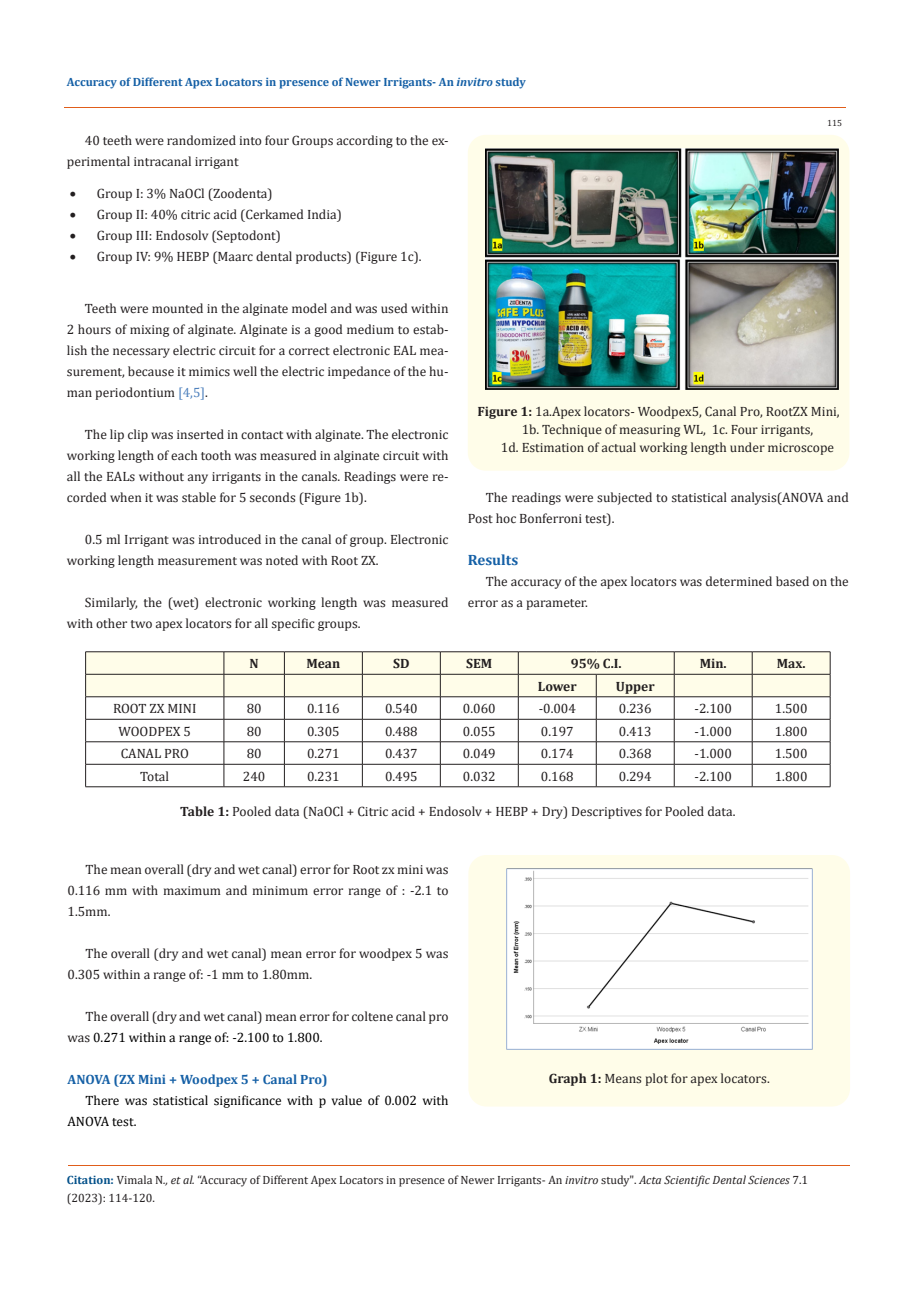
<style>
.page{position:relative;width:917px;height:1296px;background:#fff}
.page>*{position:absolute;margin:0;border:0;box-sizing:border-box;transform-origin:0 0}
.t1{font:700 15px "Cambria";color:#1560a6}
.t2{font:13.5px/21px "Cambria";color:#231f20}
.t3{font:13.5px/21px "Cambria";color:#000}
.t4{font:700 13.5px "Cambria";color:#231f20}
.t5{font:700 13.5px "Cambria";color:#1560a6}
.t6{font:12px/18px "Cambria";color:#231f20}
.t7{font:700 12px "Cambria";color:#1560a6}
.t8{font:9px "Cambria";color:#231f20}
.s1{font-style:italic}
.s2{color:#4f81bd}
.s3{font-weight:700}
.s4{color:#000}
.s5{font-weight:700;color:#035089}
</style>
<div class="page">
<svg style="left:85px;top:652px;width:745px;height:135px"></svg>
<hr style="left:85px;top:787px;width:139px;height:1px;background:#231f20">
<hr style="left:224px;top:787px;width:60px;height:1px;background:#231f20">
<hr style="left:284px;top:787px;width:78px;height:1px;background:#231f20">
<hr style="left:362px;top:787px;width:78px;height:1px;background:#231f20">
<hr style="left:440px;top:787px;width:78px;height:1px;background:#231f20">
<hr style="left:518px;top:787px;width:78px;height:1px;background:#231f20">
<hr style="left:596px;top:787px;width:78px;height:1px;background:#231f20">
<hr style="left:674px;top:787px;width:78px;height:1px;background:#231f20">
<hr style="left:752px;top:787px;width:78px;height:1px;background:#231f20">
<div style="left:468px;top:855px;width:382px;height:252px;background:#fffde9;border-radius:18px"></div>
<img style="left:506px;top:869px;width:306px;height:180px">
<div style="left:468px;top:135px;width:381px;height:336px;background:#fffde9;border-radius:18px"></div>
<img style="left:485px;top:149px;width:353px;height:240px">
<hr style="left:64px;top:108px;width:781px;height:1px;background:#e05d1a">
<hr style="left:68px;top:1166px;width:781px;height:1px;background:#e05d1a">
<p class="t7" style="left:67px;top:73px;width:460px">Accuracy of Different Apex Locators in presence of Newer Irrigants- An <span class="s1">invitro</span> study</p>
<p class="t2" style="left:67px;top:130px;width:383px;text-indent:18px">40 teeth were randomized into four Groups according to the ex&shy;perimental intracanal irrigant</p>
<p class="t2" style="left:70px;top:183px;width:204px">• Group I: 3% NaOCl (Zoodenta)</p>
<p class="t2" style="left:70px;top:204px;width:273px">• Group II: 40% citric acid (Cerkamed India)</p>
<p class="t2" style="left:70px;top:225px;width:212px">• Group III: Endosolv (Septodont)</p>
<p class="t2" style="left:70px;top:246px;width:353px">• Group IV: 9% HEBP (Maarc dental products) (Figure 1c).</p>
<p class="t8" style="left:827px;top:118px;width:16px">115</p>
<p class="t2" style="left:67px;top:298px;width:383px;text-align:justify;text-indent:18px">Teeth were mounted in the alginate model and was used within 2 hours of mixing of alginate. Alginate is a good medium to estab&shy;lish the necessary electric circuit for a correct electronic EAL mea&shy;surement, because it mimics well the electric impedance of the hu&shy;man periodontium <span class="s2">[4,5]</span>.</p>
<p class="t2" style="left:67px;top:424px;width:383px;text-align:justify;text-indent:18px">The lip clip was inserted in contact with alginate. The electronic working length of each tooth was measured in alginate circuit with all the EALs without any irrigants in the canals. Readings were re&shy;corded when it was stable for 5 seconds (Figure 1b).</p>
<p class="t2" style="left:67px;top:529px;width:383px;text-indent:18px">0.5 ml Irrigant was introduced in the canal of group. Electronic working length measurement was noted with Root ZX.</p>
<p class="t2" style="left:67px;top:592px;width:383px;text-indent:18px">Similarly, the (wet) electronic working length was measured with other two apex locators for all specific groups.</p>
<p class="t4" style="left:249px;top:654px;width:11px">N</p>
<p class="t4" style="left:306px;top:654px;width:35px">Mean</p>
<p class="t4" style="left:393px;top:654px;width:18px">SD</p>
<p class="t4" style="left:466px;top:654px;width:28px">SEM</p>
<p class="t4" style="left:571px;top:654px;width:52px">95% C.I.</p>
<p class="t4" style="left:699px;top:654px;width:28px">Min.</p>
<p class="t4" style="left:776px;top:654px;width:30px">Max.</p>
<p class="t4" style="left:538px;top:677px;width:40px">Lower</p>
<p class="t4" style="left:616px;top:677px;width:40px">Upper</p>
<p class="t2" style="left:113px;top:698px;width:85px">ROOT ZX MINI</p>
<p class="t2" style="left:247px;top:698px;width:16px">80</p>
<p class="t2" style="left:307px;top:698px;width:34px">0.116</p>
<p class="t2" style="left:385px;top:698px;width:34px">0.540</p>
<p class="t2" style="left:463px;top:698px;width:34px">0.060</p>
<p class="t2" style="left:538px;top:698px;width:39px">-0.004</p>
<p class="t2" style="left:619px;top:698px;width:34px">0.236</p>
<p class="t2" style="left:694px;top:698px;width:39px">-2.100</p>
<p class="t2" style="left:774px;top:698px;width:34px">1.500</p>
<p class="t2" style="left:119px;top:721px;width:74px">WOODPEX 5</p>
<p class="t2" style="left:247px;top:721px;width:16px">80</p>
<p class="t2" style="left:307px;top:721px;width:34px">0.305</p>
<p class="t2" style="left:385px;top:721px;width:34px">0.488</p>
<p class="t2" style="left:463px;top:721px;width:34px">0.055</p>
<p class="t2" style="left:541px;top:721px;width:34px">0.197</p>
<p class="t2" style="left:619px;top:721px;width:34px">0.413</p>
<p class="t2" style="left:694px;top:721px;width:39px">-1.000</p>
<p class="t2" style="left:774px;top:721px;width:34px">1.800</p>
<p class="t2" style="left:121px;top:743px;width:70px">CANAL PRO</p>
<p class="t2" style="left:247px;top:743px;width:16px">80</p>
<p class="t2" style="left:307px;top:743px;width:34px">0.271</p>
<p class="t2" style="left:385px;top:743px;width:34px">0.437</p>
<p class="t2" style="left:463px;top:743px;width:34px">0.049</p>
<p class="t2" style="left:541px;top:743px;width:34px">0.174</p>
<p class="t2" style="left:619px;top:743px;width:34px">0.368</p>
<p class="t2" style="left:694px;top:743px;width:39px">-1.000</p>
<p class="t2" style="left:774px;top:743px;width:34px">1.500</p>
<p class="t2" style="left:140px;top:766px;width:30px">Total</p>
<p class="t2" style="left:243px;top:766px;width:24px">240</p>
<p class="t2" style="left:307px;top:766px;width:34px">0.231</p>
<p class="t2" style="left:385px;top:766px;width:34px">0.495</p>
<p class="t2" style="left:463px;top:766px;width:34px">0.032</p>
<p class="t2" style="left:541px;top:766px;width:34px">0.168</p>
<p class="t2" style="left:619px;top:766px;width:34px">0.294</p>
<p class="t2" style="left:694px;top:766px;width:39px">-2.100</p>
<p class="t2" style="left:774px;top:766px;width:34px">1.800</p>
<p class="t2" style="left:180px;top:801px;width:556px"><span class="s3">Table 1:</span> Pooled data (NaOCl + Citric acid + Endosolv + HEBP + Dry) Descriptives for Pooled data.</p>
<p class="t2" style="left:477px;top:400px;width:364px"><span class="s3">Figure 1:</span> 1a.Apex locators- Woodpex5, Canal Pro, RootZX Mini,</p>
<p class="t2" style="left:521px;top:418px;width:293px">1b. Technique of measuring WL, 1c. Four irrigants,</p>
<p class="t2" style="left:501px;top:436px;width:334px">1d. Estimation of actual working length under microscope</p>
<p class="t2" style="left:468px;top:487px;width:382px;text-indent:18px">The readings were subjected to statistical analysis(ANOVA and<br>Post hoc Bonferroni test).</p>
<p class="t1" style="left:468px;top:549px;width:52px">Results</p>
<p class="t2" style="left:468px;top:571px;width:382px;text-indent:18px">The accuracy of the apex locators was determined based on the error as a parameter.</p>
<p class="t2" style="left:68px;top:859px;width:382px;text-align:justify;text-indent:18px">The mean overall (dry and wet canal) error for Root zx mini was 0.116 mm with maximum and minimum error range of : -2.1 to 1.5mm.</p>
<p class="t2" style="left:68px;top:943px;width:382px;text-indent:18px">The overall (dry and wet canal) mean error for woodpex 5 was<br>0.305 within a range of: -1 mm to 1.80mm.</p>
<p class="t2" style="left:68px;top:1006px;width:382px;text-indent:18px">The overall (dry and wet canal) mean error for coltene canal pro was <span class="s4">0.271 within a range of: -2.100 to 1.800.</span></p>
<p class="t5" style="left:68px;top:1070px;width:262px">ANOVA (ZX Mini + Woodpex 5 + Canal Pro)</p>
<p class="t3" style="left:68px;top:1090px;width:382px;text-indent:18px">There was statistical significance with p value of 0.002 with<br>ANOVA test.</p>
<p class="t2" style="left:548px;top:1068px;width:222px"><span class="s3">Graph 1:</span> Means plot for apex locators.</p>
<p class="t6" style="left:67px;top:1170px;width:742px"><span class="s5">Citation:</span> Vimala N<span class="s1">., et al.</span> “Accuracy of Different Apex Locators in presence of Newer Irrigants- An <span class="s1">invitro</span> study". <span class="s1">Acta Scientific Dental Sciences</span> 7.1 (2023): 114-120.</p>
</div>
